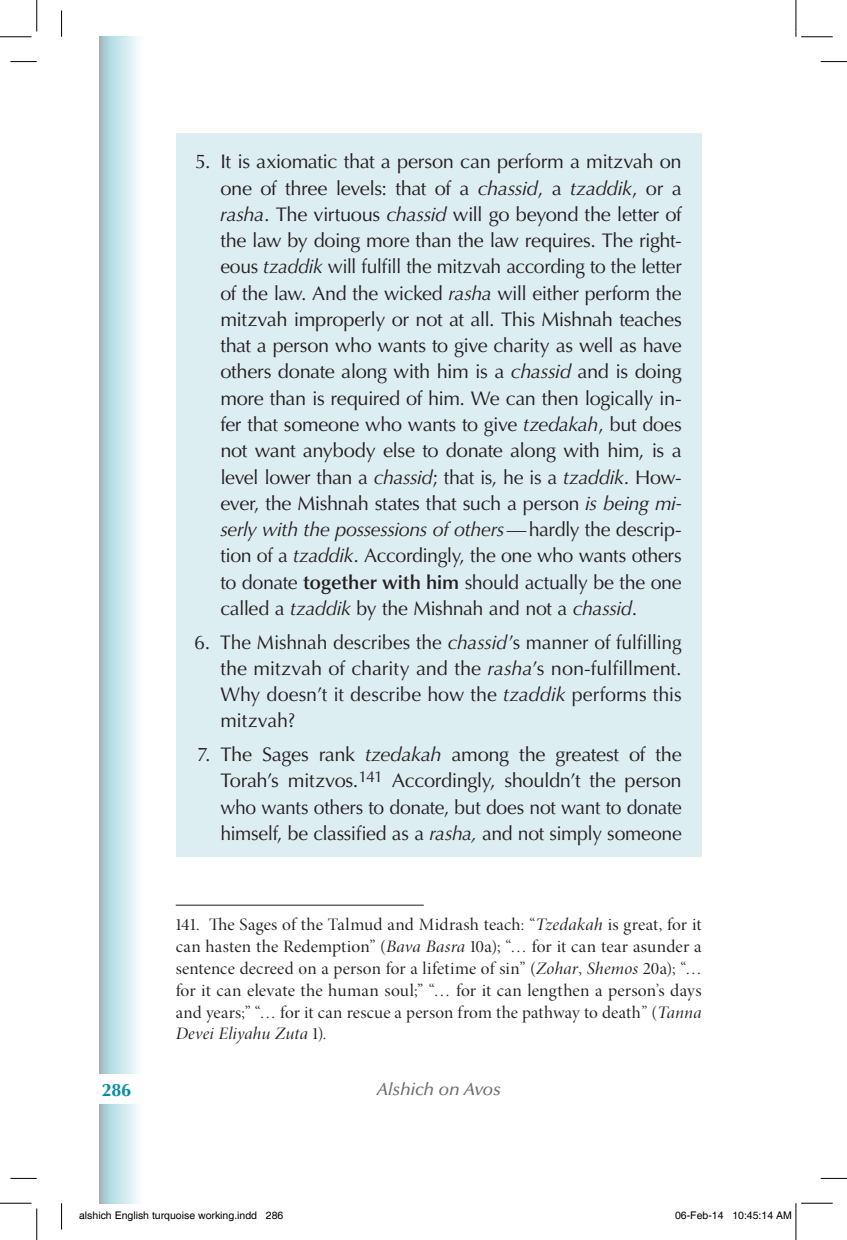
<style>
.page{position:relative;width:847px;height:1240px;background:#fff}
.page>*{position:absolute;margin:0;border:0;box-sizing:border-box;transform-origin:0 0}
.t1{font:19.6px/26.2px "Optima LT Std";letter-spacing:-.015em;color:#231f20;text-align:justify}
.t2{font:700 17.85px "Optima LT Std";color:#008da8}
.t3{font:17.5px/21.9px "Minion Pro Disp";letter-spacing:.01em;color:#231f20;text-align:justify;scale:1.04 1}
.t4{font:17.5px "Minion Pro It Disp";letter-spacing:.015em;color:#231f20}
.t5{font:italic 500 17.5px "Optima LT Std";letter-spacing:-.015em;color:#6c6d70}
.t6{font:10.5px "Helvetica";color:#000}
.s1{font-style:italic}
.s2{font-weight:600}
.s3{font-family:"Minion Pro It Disp"}
.s4{font-family:"Minion Pro Disp"}
</style>
<div class="page">
<div style="left:97px;top:37px;width:48px;height:1165px;background:#231f20;opacity:.75"></div>
<div style="left:79px;top:1074px;width:74px;height:29px;background:#fff"></div>
<div style="left:176px;top:133px;width:525px;height:723px;background:#ddeef3"></div>
<hr style="left:176px;top:904px;width:248px;height:1px;background:#231f20">
<svg style="left:10px;top:61px;width:27px;height:1px"></svg>
<svg style="left:821px;top:61px;width:26px;height:1px"></svg>
<svg style="left:10px;top:1177px;width:27px;height:1px"></svg>
<svg style="left:821px;top:1177px;width:26px;height:1px"></svg>
<svg style="left:61px;top:11px;width:1px;height:26px"></svg>
<svg style="left:61px;top:1203px;width:1px;height:26px"></svg>
<hr style="left:0;top:36px;width:32px;height:1px;background:#000">
<hr style="left:801px;top:36px;width:31px;height:1px;background:#000">
<hr style="left:0;top:1202px;width:32px;height:1px;background:#000">
<hr style="left:801px;top:1202px;width:31px;height:1px;background:#000">
<hr style="left:36px;top:0;width:1px;height:32px;background:#000">
<hr style="left:36px;top:1208px;width:1px;height:31px;background:#000">
<hr style="left:795px;top:0;width:1px;height:32px;background:#000">
<hr style="left:795px;top:1208px;width:1px;height:31px;background:#000">
<svg style="left:795px;top:1203px;width:1px;height:26px"></svg>
<p class="t1" style="left:220px;top:149px;width:463px;text-indent:-25px">5. It is axiomatic that a person can perform a mitzvah on one of three levels: that of a <span class="s1">chassid</span>, a <span class="s1">tzaddik</span>, or a <span class="s1">rasha</span>. The virtuous <span class="s1">chassid</span> will go beyond the letter of the law by doing more than the law requires. The right&shy;eous <span class="s1">tzaddik</span> will fulfill the mitzvah according to the letter of the law. And the wicked <span class="s1">rasha</span> will either perform the mitzvah improperly or not at all. This Mishnah teaches that a person who wants to give charity as well as have others donate along with him is a <span class="s1">chassid</span> and is doing more than is required of him. We can then logically in&shy;fer that someone who wants to give <span class="s1">tzedakah</span>, but does not want anybody else to donate along with him, is a level lower than a <span class="s1">chassid</span>; that is, he is a <span class="s1">tzaddik</span>. How&shy;ever, the Mishnah states that such a person <span class="s1">is being mi&shy;serly with the possessions of others</span>—hardly the descrip&shy;tion of a <span class="s1">tzaddik</span>. Accordingly, the one who wants others to donate <span class="s2">together with him</span> should actually be the one called a <span class="s1">tzaddik</span> by the Mishnah and not a <span class="s1">chassid</span>.</p>
<p class="t1" style="left:220px;top:629px;width:463px;text-indent:-26px">6. The Mishnah describes the <span class="s1">chassid</span>’s manner of fulfilling the mitzvah of charity and the <span class="s1">rasha</span>’s non-fulfillment.<br>Why doesn’t it describe how the <span class="s1">tzaddik</span> performs this mitzvah?</p>
<p class="t1" style="left:220px;top:741px;width:463px;text-indent:-23px">7. The Sages rank <span class="s1">tzedakah</span> among the greatest of the Torah’s mitzvos.<sup>141</sup> Accordingly, shouldn’t the person who wants others to donate, but does not want to donate himself, be classified as a <span class="s1">rasha,</span> and not simply someone</p>
<p class="t3" style="left:176px;top:913px;width:507px">141. The Sages of the Talmud and Midrash teach: “<span class="s3">Tzedakah</span> is great, for it can hasten the Redemption” (<span class="s3">Bava Basra</span> 10a); “… for it can tear asunder a sentence decreed on a person for a lifetime of sin” (<span class="s3">Zohar</span>, <span class="s3">Shemos</span> 20a); “… for it can elevate the human soul;” “… for it can lengthen a person’s days and years;” “… for it can rescue a person from the pathway to death” (<span class="s3">Tanna</span></p>
<p class="t4" style="left:176px;top:1023px;width:152px">Devei Eliyahu Zuta <span class="s4">1).</span></p>
<p class="t2" style="left:102px;top:1079px;width:31px">286</p>
<p class="t5" style="left:376px;top:1078px;width:126px">Alshich on Avos</p>
<p class="t6" style="left:79px;top:1208px;width:206px">alshich English turquoise working.indd 286</p>
<p class="t6" style="left:675px;top:1208px;width:118px">06-Feb-14 10:45:14 AM</p>
</div>
